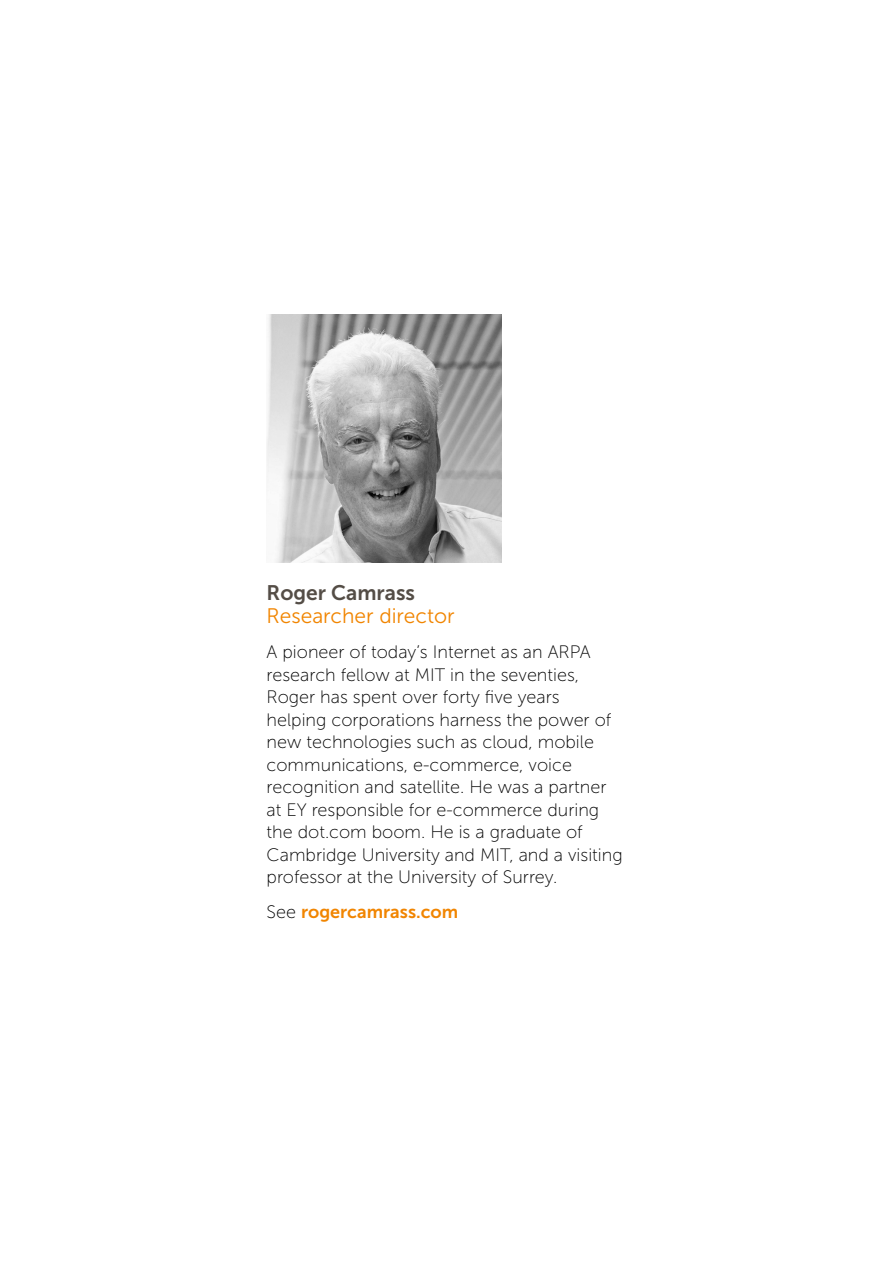
<style>
.page{position:relative;width:893px;height:1263px;background:#fff}
.page>*{position:absolute;margin:0;border:0;box-sizing:border-box;transform-origin:0 0}
.t1{font:21px "Museo Sans 300";color:#f18500}
.t2{font:21px "Museo Sans 700";color:#544d46}
.t3{font:18px/22.5px "Museo Sans 100";color:#000}
.t4{font:18px "Museo Sans 700";color:#f18500}
.s1{font-family:"Museo Sans 100";color:#000}
</style>
<div class="page">
<img style="left:267px;top:315px;width:235px;height:248px">
<p class="t2" style="left:267px;top:581px;width:150px">Roger Camrass</p>
<p class="t1" style="left:267px;top:604px;width:190px">Researcher director</p>
<p class="t3" style="left:267px;top:641px;width:358px">A pioneer of today’s Internet as an ARPA research fellow at MIT in the seventies, Roger has spent over forty five years helping corporations harness the power of new technologies such as cloud, mobile communications, e-commerce, voice recognition and satellite. He was a partner at EY responsible for e-commerce during the dot.com boom. He is a graduate of Cambridge University and MIT, and a visiting professor at the University of Surrey.</p>
<p class="t4" style="left:267px;top:902px;width:193px"><span class="s1">See</span> rogercamrass.com</p>
</div>
